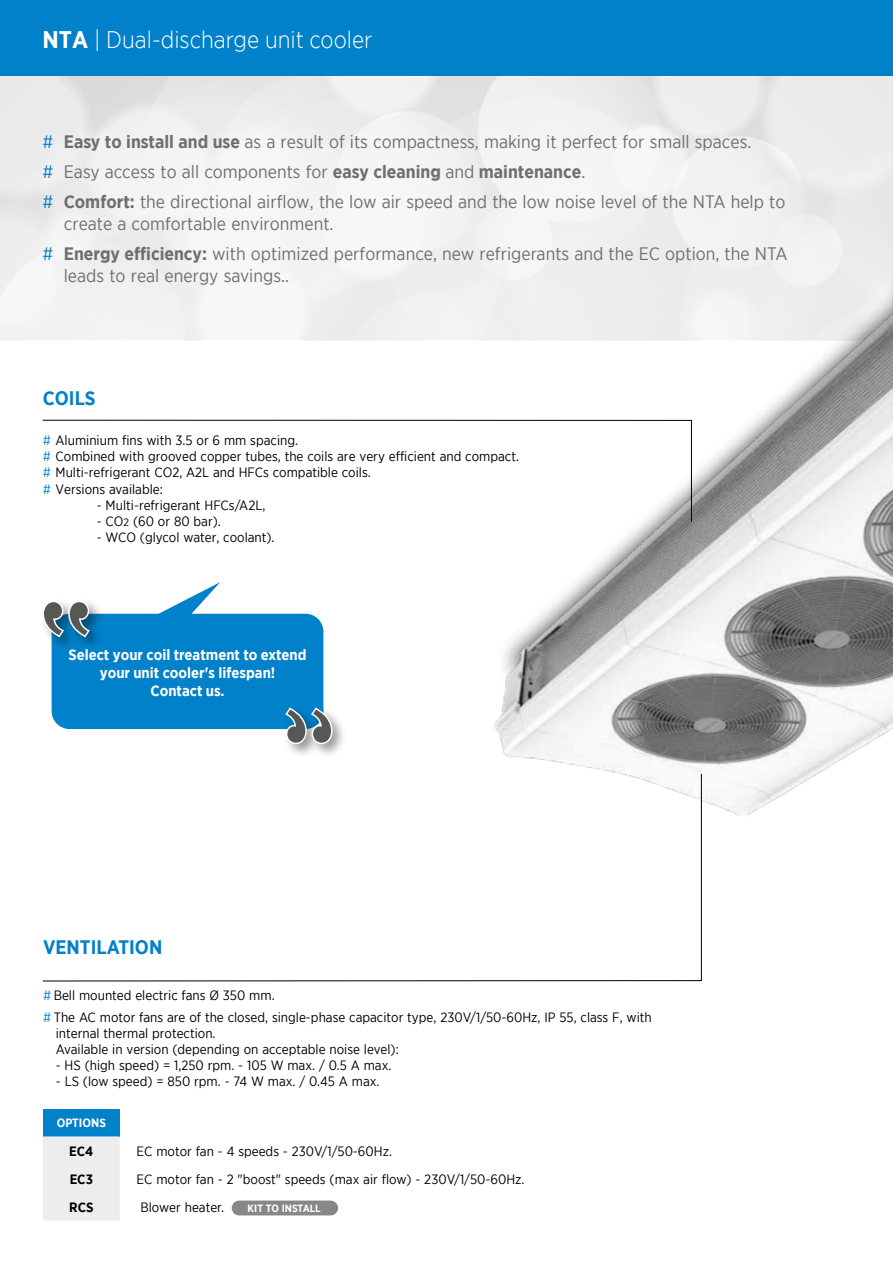
<style>
.page{position:relative;width:893px;height:1263px;background:#fff}
.page>*{position:absolute;margin:0;border:0;box-sizing:border-box;transform-origin:0 0}
.t1{font:300 24px "Gotham Narrow";color:#fff}
.t2{font:700 19.5px "Gotham Narrow";color:#0081c9}
.t3{font:18px/30.2px "Gotham Narrow";color:#706f6f}
.t4{font:700 15px/18px "Gotham Narrow";color:#fff;text-align:center}
.t5{font:13.5px/16.2px "Gotham Narrow";color:#000}
.t6{font:700 13.5px "Gotham Narrow";color:#000}
.t7{font:700 12px "Gotham Narrow";color:#fff}
.t8{font:700 10.5px "Gotham Narrow";color:#fff}
.s1{font-weight:700}
.s2{color:#0081c9}
.s3{font-size:10.8px}
</style>
<div class="page">
<div style="left:0;top:0;width:893px;height:77px;background:#0081c9"></div>
<div style="left:0;top:77px;width:893px;height:262px;background:#f1f1f1"></div>
<img style="left:489px;top:243px;width:404px;height:573px">
<svg style="left:42px;top:773px;width:660px;height:208px"></svg>
<svg style="left:42px;top:420px;width:650px;height:102px"></svg>
<svg style="left:157px;top:582px;width:63px;height:32px"></svg>
<div style="left:52px;top:614px;width:271px;height:115px;background:#0081c9;border-radius:18px"></div>
<div style="left:283px;top:705px;width:64px;height:54px;background:#000;opacity:.4"></div>
<svg style="left:284px;top:706px;width:49px;height:39px"></svg>
<div style="left:40px;top:598px;width:64px;height:53px;background:#000;opacity:.4"></div>
<svg style="left:42px;top:600px;width:49px;height:38px"></svg>
<div style="left:43px;top:1108px;width:77px;height:28px;background:#0081c9"></div>
<div style="left:43px;top:1136px;width:77px;height:84px;background:#ededed"></div>
<div style="left:232px;top:1200px;width:106px;height:15px;background:#878787;border-radius:7px"></div>
<h1 class="t1" style="left:43px;top:25px;width:331px"><span class="s1">NTA</span> | Dual-discharge unit cooler</h1>
<p class="t3" style="left:43px;top:126px;width:744px"><span class="s2">#</span> <span class="s1">Easy to install and use</span> as a result of its compactness, making it perfect for small spaces.<br><span class="s2">#</span> Easy access to all components for <span class="s1">easy cleaning</span> and <span class="s1">maintenance</span>.<br><span class="s2">#</span> <span class="s1">Comfort:</span> the directional airflow, the low air speed and the low noise level of the NTA help to</p>
<h3 class="t3" style="left:43px;top:208px;width:747px;text-indent:21px">create a comfortable environment.<br><span class="s2">#</span> <span class="s1">Energy efficiency:</span> with optimized performance, new refrigerants and the EC option, the NTA</h3>
<h3 class="t3" style="left:64px;top:260px;width:227px">leads to real energy savings..</h3>
<h2 class="t2" style="left:43px;top:385px;width:54px">COILS</h2>
<p class="t5" style="left:43px;top:432px;width:478px"><span class="s2">#</span> Aluminium fins with 3.5 or 6 mm spacing.<br><span class="s2">#</span> Combined with grooved copper tubes, the coils are very efficient and compact. <span class="s2">#</span> Multi-refrigerant CO2, A2L and HFCs compatible coils.<br><span class="s2">#</span> Versions available:</p>
<p class="t5" style="left:97px;top:497px;width:170px">- Multi-refrigerant HFCs/A2L,</p>
<p class="t5" style="left:97px;top:513px;width:126px">- CO<span class="s3">2</span> (60 or 80 bar).</p>
<p class="t5" style="left:97px;top:529px;width:179px">- WCO (glycol water, coolant).</p>
<p class="t4" style="left:68px;top:645px;width:240px">Select your coil treatment to extend your unit cooler's lifespan!<br>Contact us.</p>
<h2 class="t2" style="left:43px;top:935px;width:121px">VENTILATION</h2>
<p class="t5" style="left:43px;top:984px;width:610px;line-height:21.6px"><span class="s2">#</span> Bell mounted electric fans Ø 350 mm.<br><span class="s2">#</span> The AC motor fans are of the closed, single-phase capacitor type, 230V/1/50-60Hz, IP 55, class F, with</p>
<p class="t5" style="left:56px;top:1025px;width:345px">internal thermal protection.<br>Available in version (depending on acceptable noise level):</p>
<p class="t5" style="left:56px;top:1057px;width:337px">- HS (high speed) = 1,250 rpm. - 105 W max. / 0.5 A max.</p>
<p class="t5" style="left:56px;top:1073px;width:325px">- LS (low speed) = 850 rpm. - 74 W max. / 0.45 A max.</p>
<p class="t7" style="left:57px;top:1115px;width:51px">OPTIONS</p>
<p class="t6" style="left:69px;top:1142px;width:26px">EC4</p>
<p class="t5" style="left:137px;top:1142px;width:257px">EC motor fan - 4 speeds - 230V/1/50-60Hz.</p>
<p class="t6" style="left:70px;top:1170px;width:25px">EC3</p>
<p class="t5" style="left:137px;top:1170px;width:389px">EC motor fan - 2 "boost" speeds (max air flow) - 230V/1/50-60Hz.</p>
<p class="t6" style="left:69px;top:1198px;width:26px">RCS</p>
<p class="t5" style="left:140px;top:1199px;width:85px">Blower heater.</p>
<p class="t8" style="left:248px;top:1201px;width:75px">KIT TO INSTALL</p>
</div>
